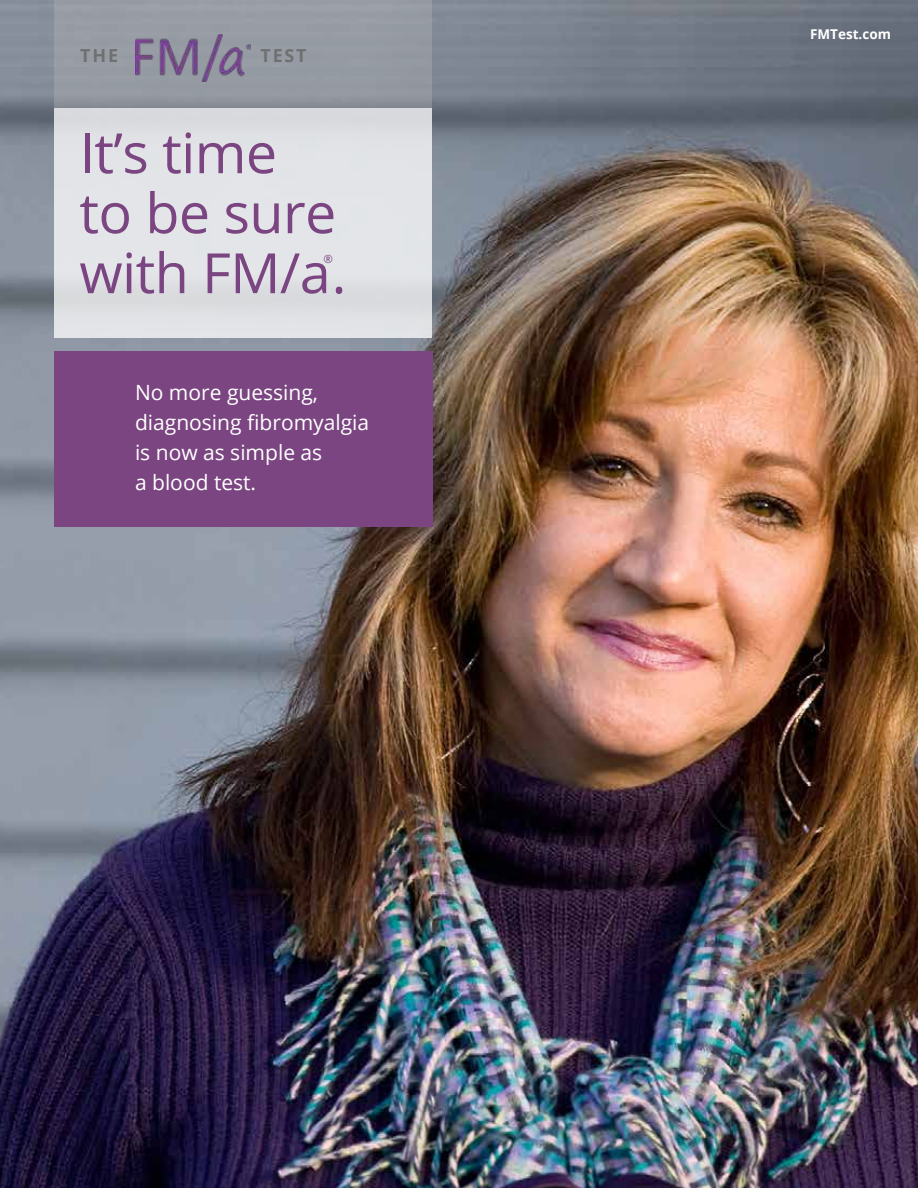
<style>
.page{position:relative;width:918px;height:1188px;background:#fff}
.page>*{position:absolute;margin:0;border:0;box-sizing:border-box;transform-origin:0 0}
.t1{font:55.65px/60px "Open Sans";letter-spacing:-.01em;color:#7b4581}
.t2{font:21px/30px "Open Sans";color:#fff}
.t3{font:700 18px "Open Sans";letter-spacing:.1em;color:#707070}
.t4{font:700 13.5px "Open Sans";color:#fff}
.t5{font:11.4px "Open Sans";color:#7b4581}
</style>
<div class="page">
<img style="left:0;top:0;width:918px;height:1188px">
<div style="left:54px;top:0;width:378px;height:108px;background:#969ba3"></div>
<div style="left:54px;top:108px;width:378px;height:229px;background:#e2e4e7"></div>
<div style="left:54px;top:352px;width:378px;height:175px;background:#7b4581"></div>
<img style="left:135px;top:35px;width:116px;height:46px">
<p class="t3" style="left:80px;top:48px;width:39px">THE</p>
<p class="t3" style="left:260px;top:48px;width:48px">TEST</p>
<h1 class="t1" style="left:79px;top:129px;width:269px">It’s time<br>to be sure with FM/a.</h1>
<p class="t5" style="left:323px;top:254px;width:11px">®</p>
<p class="t2" style="left:135px;top:379px;width:236px">No more guessing, diagnosing fibromyalgia is now as simple as<br>a blood test.</p>
<p class="t4" style="left:810px;top:29px;width:82px">FMTest.com</p>
</div>
